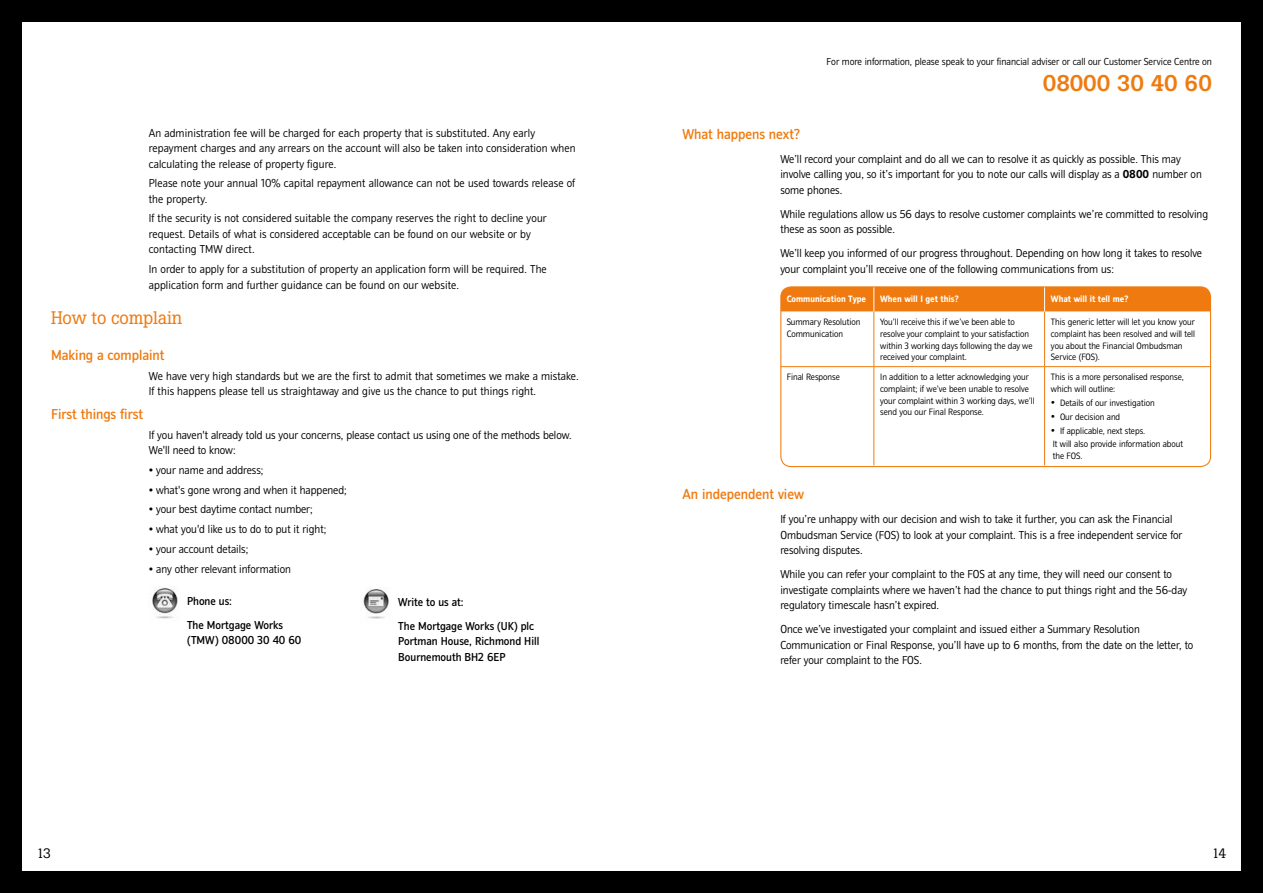
<style>
.page{position:relative;width:1263px;height:893px;background:#000}
.page>*{position:absolute;margin:0;border:0;box-sizing:border-box;transform-origin:0 0}
.t1{font:500 22.5px "Boton";letter-spacing:-.01em;color:#ef7b10}
.t2{font:18px "Boton";letter-spacing:-.01em;color:#ef7b10}
.t3{font:500 15px "NBS";color:#ef7b10}
.t4{font:13.5px "Boton";color:#000}
.t5{font:300 12px/15.5px "NBS";color:#000}
.t6{font:500 12px/24px "NBS";color:#000}
.t7{font:300 10.5px "NBS";color:#000}
.t8{font:300 9.6px/11.7px "NBS";color:#000}
.t9{font:700 9.6px "NBS";color:#fff}
.s1{font-weight:700}
</style>
<div class="page">
<div style="left:21px;top:21px;width:1221px;height:851px;background:#fff"></div>
<img style="left:152px;top:586px;width:26px;height:33px">
<hr style="left:874px;top:311px;width:1px;height:55px;background:#ef7b10">
<hr style="left:1044px;top:311px;width:1px;height:55px;background:#ef7b10">
<hr style="left:781px;top:366px;width:93px;height:1px;background:#ef7b10">
<hr style="left:874px;top:366px;width:170px;height:1px;background:#ef7b10">
<hr style="left:874px;top:367px;width:1px;height:98px;background:#ef7b10">
<hr style="left:1044px;top:366px;width:166px;height:1px;background:#ef7b10">
<hr style="left:1044px;top:367px;width:1px;height:98px;background:#ef7b10">
<div style="left:782px;top:288px;width:428px;height:23px;background:#ef7b10"></div>
<div style="left:780px;top:286px;width:431px;height:181px;border:1px solid #ef7b10;border-radius:10px"></div>
<img style="left:363px;top:589px;width:26px;height:30px">
<p class="t5" style="left:149px;top:125px;width:428px">An administration fee will be charged for each property that is substituted. Any early repayment charges and any arrears on the account will also be taken into consideration when calculating the release of property figure.</p>
<p class="t5" style="left:149px;top:176px;width:428px">Please note your annual 10% capital repayment allowance can not be used towards release of the property.</p>
<p class="t5" style="left:149px;top:211px;width:399px">If the security is not considered suitable the company reserves the right to decline your request. Details of what is considered acceptable can be found on our website or by contacting TMW direct.</p>
<p class="t5" style="left:149px;top:262px;width:399px">In order to apply for a substitution of property an application form will be required. The application form and further guidance can be found on our website.</p>
<h2 class="t2" style="left:51px;top:307px;width:133px">How to complain</h2>
<p class="t3" style="left:51px;top:347px;width:115px">Making a complaint</p>
<p class="t5" style="left:149px;top:368px;width:431px">We have very high standards but we are the first to admit that sometimes we make a mistake.<br>If this happens please tell us straightaway and give us the chance to put things right.</p>
<p class="t3" style="left:51px;top:406px;width:94px">First things first</p>
<p class="t5" style="left:149px;top:427px;width:424px">If you haven't already told us your concerns, please contact us using one of the methods below.<br>We'll need to know:</p>
<p class="t5" style="left:149px;top:463px;width:116px">• your name and address;</p>
<p class="t5" style="left:149px;top:482px;width:199px">• what's gone wrong and when it happened;</p>
<p class="t5" style="left:149px;top:502px;width:165px">• your best daytime contact number;</p>
<p class="t5" style="left:149px;top:522px;width:179px">• what you'd like us to do to put it right;</p>
<p class="t5" style="left:149px;top:541px;width:101px">• your account details;</p>
<p class="t5" style="left:149px;top:561px;width:144px">• any other relevant information</p>
<p class="t6" style="left:187px;top:589px;width:97px">Phone us:<br>The Mortgage Works</p>
<p class="t6" style="left:187px;top:629px;width:116px">(TMW) 08000 30 40 60</p>
<p class="t6" style="left:398px;top:590px;width:137px">Write to us at:<br>The Mortgage Works (UK) plc</p>
<p class="t6" style="left:398px;top:634px;width:143px;line-height:15.5px">Portman House, Richmond Hill<br>Bournemouth BH2 6EP</p>
<p class="t7" style="left:827px;top:56px;width:387px">For more information, please speak to your financial adviser or call our Customer Service Centre on</p>
<h1 class="t1" style="left:1043px;top:70px;width:171px">08000 30 40 60</h1>
<p class="t3" style="left:682px;top:126px;width:119px">What happens next?</p>
<p class="t5" style="left:780px;top:151px;width:423px">We’ll record your complaint and do all we can to resolve it as quickly as possible. This may involve calling you, so it’s important for you to note our calls will display as a <span class="s1">0800</span> number on some phones.</p>
<p class="t5" style="left:780px;top:206px;width:429px">While regulations allow us 56 days to resolve customer complaints we’re committed to resolving these as soon as possible.</p>
<p class="t5" style="left:780px;top:246px;width:423px">We’ll keep you informed of our progress throughout. Depending on how long it takes to resolve your complaint you’ll receive one of the following communications from us:</p>
<p class="t9" style="left:787px;top:294px;width:81px">Communication Type</p>
<p class="t9" style="left:880px;top:294px;width:80px">When will I get this?</p>
<p class="t9" style="left:1051px;top:294px;width:79px">What will it tell me?</p>
<p class="t8" style="left:787px;top:316px;width:75px">Summary Resolution<br>Communication</p>
<p class="t8" style="left:880px;top:316px;width:154px">You’ll receive this if we’ve been able to resolve your complaint to your satisfaction within 3 working days following the day we received your complaint.</p>
<p class="t8" style="left:1051px;top:316px;width:146px">This generic letter will let you know your complaint has been resolved and will tell you about the Financial Ombudsman Service (FOS).</p>
<p class="t8" style="left:787px;top:371px;width:55px">Final Response</p>
<p class="t8" style="left:880px;top:371px;width:156px">In addition to a letter acknowledging your complaint; if we’ve been unable to resolve your complaint within 3 working days, we’ll send you our Final Response.</p>
<p class="t8" style="left:1051px;top:371px;width:134px">This is a more personalised response, which will outline:</p>
<p class="t8" style="left:1051px;top:397px;width:105px">• Details of our investigation</p>
<p class="t8" style="left:1051px;top:411px;width:71px">• Our decision and</p>
<p class="t8" style="left:1051px;top:424px;width:134px;line-height:13.8px">• If applicable, next steps.<br>It will also provide information about</p>
<p class="t8" style="left:1053px;top:450px;width:31px">the FOS.</p>
<p class="t3" style="left:682px;top:486px;width:123px">An independent view</p>
<p class="t5" style="left:780px;top:512px;width:404px">If you’re unhappy with our decision and wish to take it further, you can ask the Financial<br>Ombudsman Service (FOS) to look at your complaint. This is a free independent service for resolving disputes.</p>
<p class="t5" style="left:780px;top:567px;width:408px">While you can refer your complaint to the FOS at any time, they will need our consent to investigate complaints where we haven’t had the chance to put things right and the 56-day regulatory timescale hasn’t expired.</p>
<p class="t5" style="left:780px;top:622px;width:414px">Once we’ve investigated your complaint and issued either a Summary Resolution<br>Communication or Final Response, you’ll have up to 6 months, from the date on the letter, to refer your complaint to the FOS.</p>
<p class="t4" style="left:37px;top:845px;width:16px">13</p>
<p class="t4" style="left:1212px;top:845px;width:16px">14</p>
</div>
